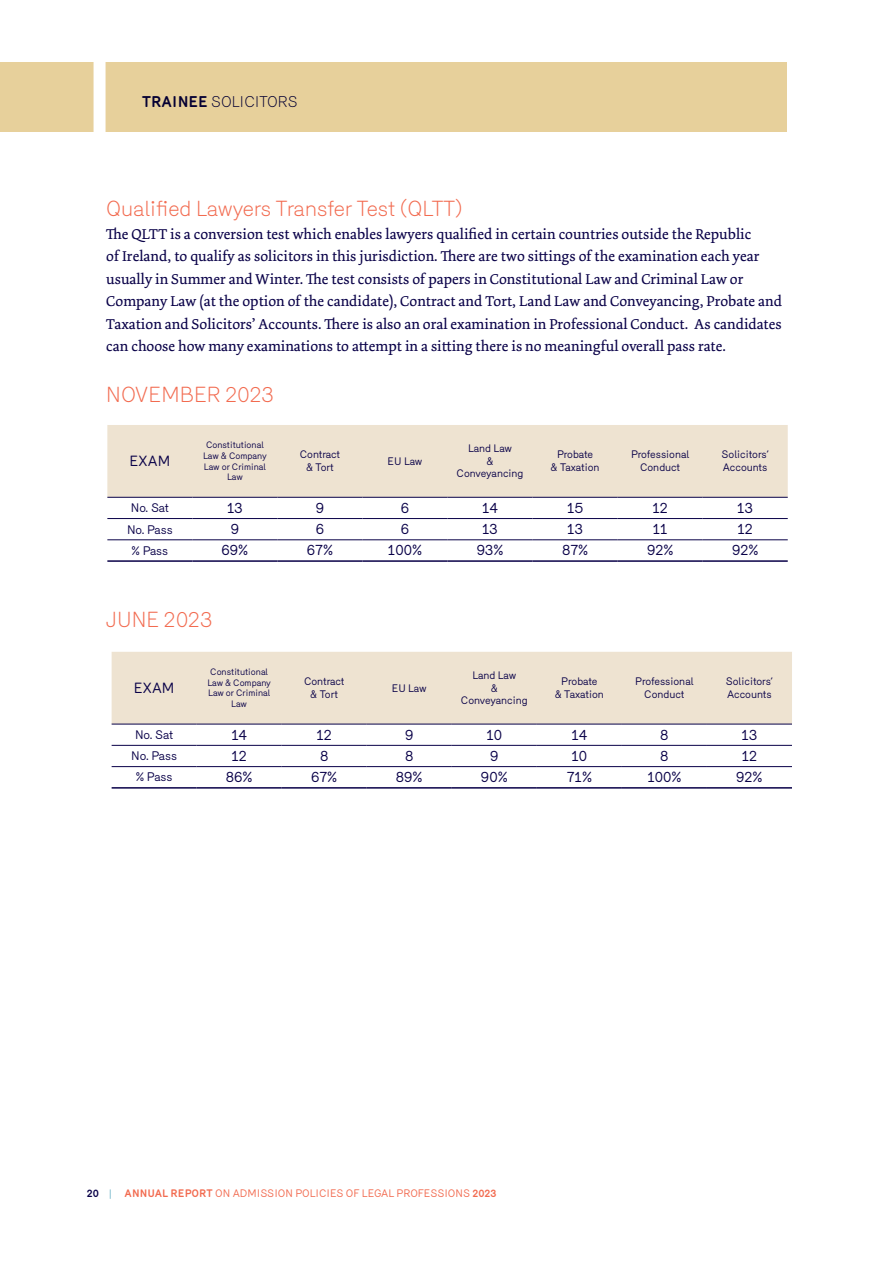
<style>
.page{position:relative;width:893px;height:1263px;background:#fff}
.page>*{position:absolute;margin:0;border:0;box-sizing:border-box;transform-origin:0 0}
.t1{font:300 21px "Merkury";color:#f26b50}
.t2{font:15px/22.5px "Dolly Pro";color:#090148}
.t3{font:300 15px "Merkury";color:#050033}
.t4{font:14.25px "Merkury";color:#090148}
.t5{font:12px "Merkury";letter-spacing:-.005em;color:#090148}
.t6{font:10.5px/12.6px "Merkury";color:#090148;text-align:center}
.t7{font:10.5px "Merkury";color:#f26b50}
.t8{font:9px/10.8px "Merkury";color:#090148;text-align:center}
.s1{font-weight:700}
.s2{font-weight:700;color:#090148}
.s3{font-weight:700;color:#96c8d7}
</style>
<div class="page">
<div style="left:0;top:62px;width:786px;height:70px;background:#e7d09b"></div>
<div style="left:94px;top:0;width:12px;height:142px;background:#fff"></div>
<div style="left:107px;top:425px;width:681px;height:72px;background:#eee3d1"></div>
<svg style="left:108px;top:519px;width:679px;height:1px"></svg>
<hr style="left:107px;top:497px;width:85px;height:1px;background:#090148">
<hr style="left:192px;top:497px;width:85px;height:1px;background:#090148">
<hr style="left:277px;top:497px;width:85px;height:1px;background:#090148">
<hr style="left:362px;top:497px;width:86px;height:1px;background:#090148">
<hr style="left:448px;top:497px;width:85px;height:1px;background:#090148">
<hr style="left:533px;top:497px;width:85px;height:1px;background:#090148">
<hr style="left:618px;top:497px;width:85px;height:1px;background:#090148">
<hr style="left:703px;top:497px;width:85px;height:1px;background:#090148">
<hr style="left:107px;top:518px;width:85px;height:1px;background:#090148">
<hr style="left:192px;top:518px;width:85px;height:1px;background:#090148">
<hr style="left:277px;top:518px;width:85px;height:1px;background:#090148">
<hr style="left:362px;top:518px;width:86px;height:1px;background:#090148">
<hr style="left:448px;top:518px;width:85px;height:1px;background:#090148">
<hr style="left:533px;top:518px;width:85px;height:1px;background:#090148">
<hr style="left:618px;top:518px;width:85px;height:1px;background:#090148">
<hr style="left:703px;top:518px;width:85px;height:1px;background:#090148">
<hr style="left:107px;top:539px;width:85px;height:1px;background:#090148">
<hr style="left:192px;top:539px;width:85px;height:1px;background:#090148">
<hr style="left:277px;top:539px;width:85px;height:1px;background:#090148">
<hr style="left:362px;top:539px;width:86px;height:1px;background:#090148">
<hr style="left:448px;top:539px;width:85px;height:1px;background:#090148">
<hr style="left:533px;top:539px;width:85px;height:1px;background:#090148">
<hr style="left:618px;top:539px;width:85px;height:1px;background:#090148">
<hr style="left:703px;top:539px;width:85px;height:1px;background:#090148">
<hr style="left:107px;top:560px;width:85px;height:2px;background:#090148">
<hr style="left:192px;top:560px;width:85px;height:2px;background:#090148">
<hr style="left:277px;top:560px;width:85px;height:2px;background:#090148">
<hr style="left:362px;top:560px;width:86px;height:2px;background:#090148">
<hr style="left:448px;top:560px;width:85px;height:2px;background:#090148">
<hr style="left:533px;top:560px;width:85px;height:2px;background:#090148">
<hr style="left:618px;top:560px;width:85px;height:2px;background:#090148">
<hr style="left:703px;top:560px;width:85px;height:2px;background:#090148">
<div style="left:112px;top:652px;width:680px;height:72px;background:#eee3d1"></div>
<svg style="left:112px;top:744px;width:680px;height:1px"></svg>
<hr style="left:112px;top:724px;width:85px;height:1px;background:#090148">
<hr style="left:197px;top:724px;width:85px;height:1px;background:#090148">
<hr style="left:282px;top:724px;width:85px;height:1px;background:#090148">
<hr style="left:367px;top:724px;width:85px;height:1px;background:#090148">
<hr style="left:452px;top:724px;width:85px;height:1px;background:#090148">
<hr style="left:537px;top:724px;width:85px;height:1px;background:#090148">
<hr style="left:622px;top:724px;width:85px;height:1px;background:#090148">
<hr style="left:707px;top:724px;width:85px;height:1px;background:#090148">
<hr style="left:112px;top:745px;width:85px;height:1px;background:#090148">
<hr style="left:197px;top:745px;width:85px;height:1px;background:#090148">
<hr style="left:282px;top:745px;width:85px;height:1px;background:#090148">
<hr style="left:367px;top:745px;width:85px;height:1px;background:#090148">
<hr style="left:452px;top:745px;width:85px;height:1px;background:#090148">
<hr style="left:537px;top:745px;width:85px;height:1px;background:#090148">
<hr style="left:622px;top:745px;width:85px;height:1px;background:#090148">
<hr style="left:707px;top:745px;width:85px;height:1px;background:#090148">
<hr style="left:112px;top:766px;width:85px;height:1px;background:#090148">
<hr style="left:197px;top:766px;width:85px;height:1px;background:#090148">
<hr style="left:282px;top:766px;width:85px;height:1px;background:#090148">
<hr style="left:367px;top:766px;width:85px;height:1px;background:#090148">
<hr style="left:452px;top:766px;width:85px;height:1px;background:#090148">
<hr style="left:537px;top:766px;width:85px;height:1px;background:#090148">
<hr style="left:622px;top:766px;width:85px;height:1px;background:#090148">
<hr style="left:707px;top:766px;width:85px;height:1px;background:#090148">
<hr style="left:112px;top:787px;width:85px;height:2px;background:#090148">
<hr style="left:197px;top:787px;width:85px;height:2px;background:#090148">
<hr style="left:282px;top:787px;width:85px;height:2px;background:#090148">
<hr style="left:367px;top:787px;width:85px;height:2px;background:#090148">
<hr style="left:452px;top:787px;width:85px;height:2px;background:#090148">
<hr style="left:537px;top:787px;width:85px;height:2px;background:#090148">
<hr style="left:622px;top:787px;width:85px;height:2px;background:#090148">
<hr style="left:707px;top:787px;width:85px;height:2px;background:#090148">
<p class="t3" style="left:142px;top:90px;width:157px"><span class="s1">TRAINEE</span> SOLICITORS</p>
<p class="t1" style="left:106px;top:193px;width:358px">Qualified Lawyers Transfer Test (QLTT)</p>
<p class="t2" style="left:106px;top:223px;width:677px">The QLTT is a conversion test which enables lawyers qualified in certain countries outside the Republic<br>of Ireland, to qualify as solicitors in this jurisdiction. There are two sittings of the examination each year usually in Summer and Winter. The test consists of papers in Constitutional Law and Criminal Law or Company Law (at the option of the candidate), Contract and Tort, Land Law and Conveyancing, Probate and Taxation and Solicitors’ Accounts. There is also an oral examination in Professional Conduct. As candidates can choose how many examinations to attempt in a sitting there is no meaningful overall pass rate.</p>
<p class="t1" style="left:106px;top:379px;width:169px">NOVEMBER 2023</p>
<p class="t4" style="left:129px;top:451px;width:42px">EXAM</p>
<p class="t8" style="left:203px;top:439px;width:65px">Constitutional<br>Law &amp; Company<br>Law or Criminal<br>Law</p>
<p class="t6" style="left:300px;top:447px;width:42px">Contract</p>
<p class="t6" style="left:306px;top:460px;width:29px">&amp; Tort</p>
<p class="t6" style="left:388px;top:454px;width:36px">EU Law</p>
<p class="t6" style="left:468px;top:441px;width:45px">Land Law</p>
<p class="t6" style="left:457px;top:454px;width:68px">&amp;<br>Conveyancing</p>
<p class="t6" style="left:557px;top:447px;width:38px">Probate</p>
<p class="t6" style="left:551px;top:460px;width:51px">&amp; Taxation</p>
<p class="t6" style="left:631px;top:447px;width:60px">Professional<br>Conduct</p>
<p class="t6" style="left:721px;top:447px;width:49px;text-align:left">Solicitors’<br>Accounts</p>
<p class="t5" style="left:131px;top:499px;width:40px">No. Sat</p>
<p class="t4" style="left:227px;top:497px;width:17px">13</p>
<p class="t4" style="left:316px;top:497px;width:10px">9</p>
<p class="t4" style="left:401px;top:497px;width:10px">6</p>
<p class="t4" style="left:482px;top:497px;width:17px">14</p>
<p class="t4" style="left:567px;top:497px;width:17px">15</p>
<p class="t4" style="left:652px;top:497px;width:17px">12</p>
<p class="t4" style="left:737px;top:497px;width:17px">13</p>
<p class="t5" style="left:127px;top:520px;width:47px">No. Pass</p>
<p class="t4" style="left:231px;top:519px;width:10px">9</p>
<p class="t4" style="left:316px;top:519px;width:10px">6</p>
<p class="t4" style="left:401px;top:519px;width:10px">6</p>
<p class="t4" style="left:482px;top:519px;width:17px">13</p>
<p class="t4" style="left:567px;top:519px;width:17px">13</p>
<p class="t4" style="left:653px;top:519px;width:16px">11</p>
<p class="t4" style="left:737px;top:519px;width:17px">12</p>
<p class="t5" style="left:132px;top:541px;width:38px">% Pass</p>
<p class="t4" style="left:222px;top:540px;width:28px">69%</p>
<p class="t4" style="left:307px;top:540px;width:28px">67%</p>
<p class="t4" style="left:388px;top:540px;width:36px">100%</p>
<p class="t4" style="left:477px;top:540px;width:28px">93%</p>
<p class="t4" style="left:562px;top:540px;width:28px">87%</p>
<p class="t4" style="left:647px;top:540px;width:28px">92%</p>
<p class="t4" style="left:732px;top:540px;width:28px">92%</p>
<p class="t1" style="left:106px;top:604px;width:108px">JUNE 2023</p>
<p class="t4" style="left:134px;top:677px;width:42px">EXAM</p>
<p class="t8" style="left:207px;top:665px;width:65px">Constitutional<br>Law &amp; Company<br>Law or Criminal<br>Law</p>
<p class="t6" style="left:304px;top:674px;width:42px">Contract</p>
<p class="t6" style="left:310px;top:687px;width:29px">&amp; Tort</p>
<p class="t6" style="left:392px;top:681px;width:36px">EU Law</p>
<p class="t6" style="left:472px;top:668px;width:45px">Land Law</p>
<p class="t6" style="left:461px;top:681px;width:68px">&amp;<br>Conveyancing</p>
<p class="t6" style="left:561px;top:674px;width:38px">Probate</p>
<p class="t6" style="left:555px;top:687px;width:51px">&amp; Taxation</p>
<p class="t6" style="left:635px;top:674px;width:60px">Professional<br>Conduct</p>
<p class="t6" style="left:726px;top:674px;width:49px;text-align:left">Solicitors’<br>Accounts</p>
<p class="t5" style="left:135px;top:726px;width:40px">No. Sat</p>
<p class="t4" style="left:231px;top:724px;width:17px">14</p>
<p class="t4" style="left:316px;top:724px;width:17px">12</p>
<p class="t4" style="left:405px;top:724px;width:10px">9</p>
<p class="t4" style="left:486px;top:724px;width:17px">10</p>
<p class="t4" style="left:571px;top:724px;width:17px">14</p>
<p class="t4" style="left:660px;top:724px;width:10px">8</p>
<p class="t4" style="left:742px;top:724px;width:17px">13</p>
<p class="t5" style="left:131px;top:747px;width:47px">No. Pass</p>
<p class="t4" style="left:231px;top:746px;width:17px">12</p>
<p class="t4" style="left:320px;top:746px;width:10px">8</p>
<p class="t4" style="left:405px;top:746px;width:10px">8</p>
<p class="t4" style="left:490px;top:746px;width:10px">9</p>
<p class="t4" style="left:571px;top:746px;width:17px">10</p>
<p class="t4" style="left:660px;top:746px;width:10px">8</p>
<p class="t4" style="left:742px;top:746px;width:17px">12</p>
<p class="t5" style="left:136px;top:768px;width:38px">% Pass</p>
<p class="t4" style="left:226px;top:767px;width:28px">86%</p>
<p class="t4" style="left:311px;top:767px;width:28px">67%</p>
<p class="t4" style="left:396px;top:767px;width:28px">89%</p>
<p class="t4" style="left:481px;top:767px;width:28px">90%</p>
<p class="t4" style="left:567px;top:767px;width:27px">71%</p>
<p class="t4" style="left:647px;top:767px;width:36px">100%</p>
<p class="t4" style="left:736px;top:767px;width:28px">92%</p>
<p class="t7" style="left:87px;top:1185px;width:411px"><span class="s2">20</span> <span class="s3">|</span> <span class="s1">ANNUAL REPORT</span> ON ADMISSION POLICIES OF LEGAL PROFESSIONS <span class="s1">2023</span></p>
</div>
